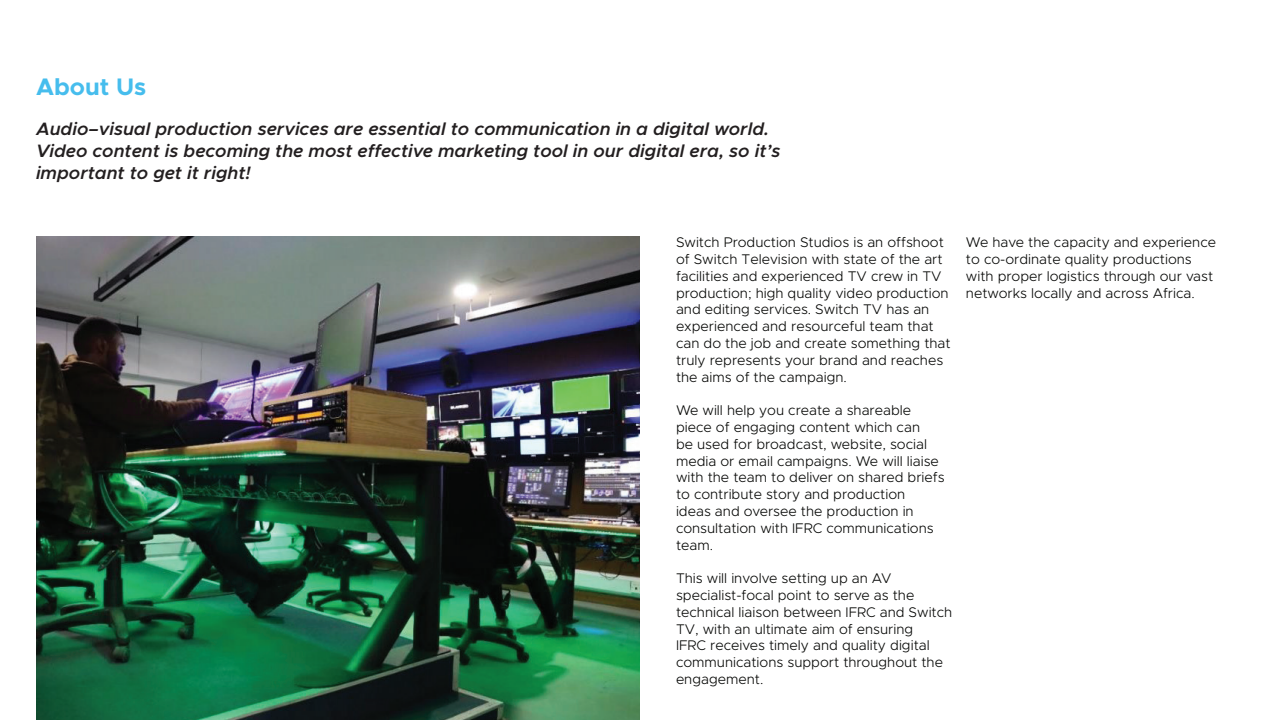
<style>
.page{position:relative;width:1280px;height:720px;background:#fff}
.page>*{position:absolute;margin:0;border:0;box-sizing:border-box;transform-origin:0 0}
.t1{font:700 24px "Metropolis";color:#46bded}
.t2{font:italic 600 18px/21.6px "Metropolis";color:#231f20}
.t3{font:300 14px/16.8px "Metropolis";color:#040503}
</style>
<div class="page">
<img style="left:36px;top:236px;width:604px;height:484px">
<h1 class="t1" style="left:36px;top:72px;width:112px">About Us</h1>
<p class="t2" style="left:36px;top:118px;width:746px">Audio–visual production services are essential to communication in a digital world.<br>Video content is becoming the most effective marketing tool in our digital era, so it’s important to get it right!</p>
<p class="t3" style="left:676px;top:234px;width:276px">Switch Production Studios is an offshoot of Switch Television with state of the art facilities and experienced TV crew in TV production; high quality video production and editing services. Switch TV has an experienced and resourceful team that can do the job and create something that truly represents your brand and reaches the aims of the campaign.</p>
<p class="t3" style="left:676px;top:402px;width:270px">We will help you create a shareable piece of engaging content which can<br>be used for broadcast, website, social media or email campaigns. We will liaise with the team to deliver on shared briefs to contribute story and production<br>ideas and oversee the production in consultation with IFRC communications team.</p>
<p class="t3" style="left:676px;top:570px;width:278px">This will involve setting up an AV specialist-focal point to serve as the technical liaison between IFRC and Switch TV, with an ultimate aim of ensuring<br>IFRC receives timely and quality digital communications support throughout the engagement.</p>
<p class="t3" style="left:966px;top:234px;width:252px">We have the capacity and experience to co-ordinate quality productions with proper logistics through our vast networks locally and across Africa.</p>
</div>
